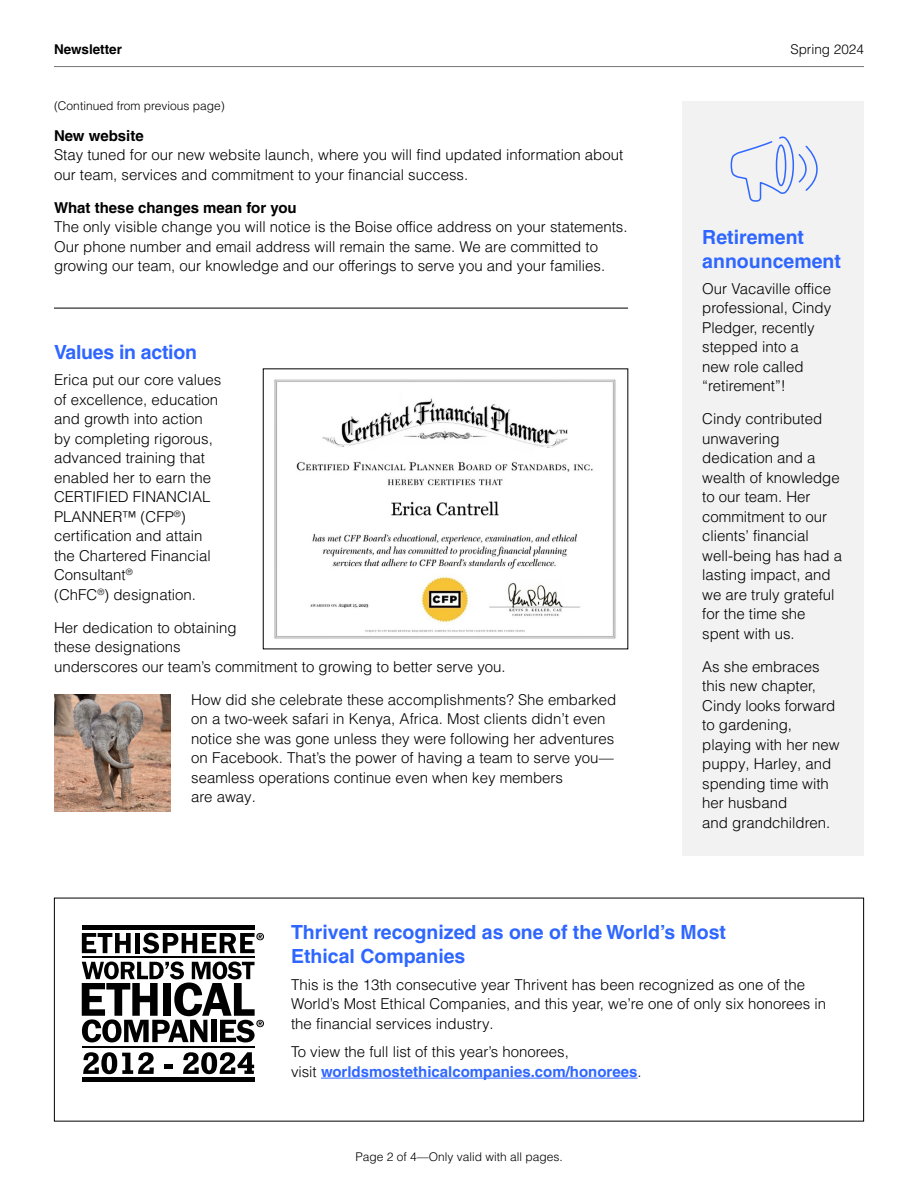
<style>
.page{position:relative;width:918px;height:1188px;background:#fff}
.page>*{position:absolute;margin:0;border:0;box-sizing:border-box;transform-origin:0 0}
.t1{font:700 19.5px/24px "Helvetica LT Pro";color:#2e66ff}
.t2{font:300 15px/19.5px "Helvetica LT Pro";color:#000}
.t3{font:700 15px "Helvetica LT Pro";color:#000}
.t4{font:700 13.5px "Helvetica LT Pro";color:#000}
.t5{font:300 13.5px "Helvetica LT Pro";color:#000}
.t6{font:300 12px "Helvetica LT Pro";color:#000}
.s1{font-weight:700;color:#2e66ff}
</style>
<div class="page">
<hr style="left:54px;top:66px;width:810px;height:1px;background:#75787b">
<hr style="left:321px;top:1078px;width:316px;height:1px;background:#2e66ff">
<svg style="left:82px;top:933px;width:49px;height:20px"></svg>
<div style="left:135px;top:933px;width:5px;height:20px;background:#000"></div>
<hr style="left:82px;top:1047px;width:173px;height:1px;background:#000">
<div style="left:82px;top:925px;width:173px;height:5px;background:#000"></div>
<hr style="left:82px;top:1077px;width:173px;height:4px;background:#000">
<svg style="left:82px;top:961px;width:182px;height:81px"></svg>
<hr style="left:82px;top:956px;width:173px;height:2px;background:#000">
<svg style="left:143px;top:933px;width:121px;height:20px"></svg>
<svg style="left:83px;top:1052px;width:71px;height:22px"></svg>
<div style="left:164px;top:1064px;width:9px;height:5px;background:#000"></div>
<svg style="left:183px;top:1052px;width:71px;height:22px"></svg>
<hr style="left:54px;top:308px;width:574px;height:1px;background:#000">
<img style="left:274px;top:379px;width:342px;height:260px">
<img style="left:54px;top:695px;width:117px;height:117px">
<div style="left:682px;top:101px;width:182px;height:755px;background:#f2f2f2"></div>
<svg style="left:730px;top:137px;width:88px;height:65px"></svg>
<p class="t4" style="left:54px;top:41px;width:70px">Newsletter</p>
<p class="t5" style="left:790px;top:41px;width:75px">Spring 2024</p>
<p class="t6" style="left:54px;top:98px;width:172px">(Continued from previous page)</p>
<p class="t3" style="left:54px;top:126px;width:91px">New website</p>
<p class="t2" style="left:54px;top:145px;width:571px">Stay tuned for our new website launch, where you will find updated information about our team, services and commitment to your financial success.</p>
<p class="t3" style="left:54px;top:198px;width:244px">What these changes mean for you</p>
<p class="t2" style="left:54px;top:217px;width:575px">The only visible change you will notice is the Boise office address on your statements.<br>Our phone number and email address will remain the same. We are committed to growing our team, our knowledge and our offerings to serve you and your families.</p>
<h1 class="t1" style="left:54px;top:340px;width:144px">Values in action</h1>
<p class="t2" style="left:54px;top:370px;width:169px">Erica put our core values of excellence, education and growth into action by completing rigorous, advanced training that enabled her to earn the<br>CERTIFIED FINANCIAL<br>PLANNER™ (CFP<sup>®</sup>) certification and attain the Chartered Financial<br>Consultant<sup>®<br></sup>(ChFC<sup>®</sup>) designation.</p>
<p class="t2" style="left:54px;top:617px;width:453px">Her dedication to obtaining<br>these designations<br>underscores our team’s commitment to growing to better serve you.</p>
<p class="t2" style="left:191px;top:689px;width:427px">How did she celebrate these accomplishments? She embarked on a two-week safari in Kenya, Africa. Most clients didn’t even notice she was gone unless they were following her adventures on Facebook. That’s the power of having a team to serve you— seamless operations continue even when key members<br>are away.</p>
<h1 class="t1" style="left:702px;top:225px;width:140px">Retirement announcement</h1>
<p class="t2" style="left:702px;top:279px;width:130px">Our Vacaville office professional, Cindy<br>Pledger, recently stepped into a<br>new role called “retirement”!</p>
<p class="t2" style="left:702px;top:409px;width:142px">Cindy contributed unwavering dedication and a wealth of knowledge to our team. Her commitment to our clients’ financial well-being has had a lasting impact, and we are truly grateful for the time she spent with us.</p>
<p class="t2" style="left:702px;top:657px;width:139px">As she embraces this new chapter,<br>Cindy looks forward to gardening, playing with her new puppy, Harley, and spending time with her husband<br>and grandchildren.</p>
<h1 class="t1" style="left:291px;top:921px;width:437px">Thrivent recognized as one of the World’s Most<br>Ethical Companies</h1>
<p class="t2" style="left:291px;top:974px;width:537px">This is the 13th consecutive year Thrivent has been recognized as one of the<br>World’s Most Ethical Companies, and this year, we’re one of only six honorees in the financial services industry.</p>
<p class="t2" style="left:291px;top:1042px;width:352px">To view the full list of this year’s honorees,<br>visit <span class="s1">worldsmostethicalcompanies.com/honorees</span>.</p>
<p class="t6" style="left:356px;top:1149px;width:209px">Page 2 of 4—Only valid with all pages.</p>
</div>
